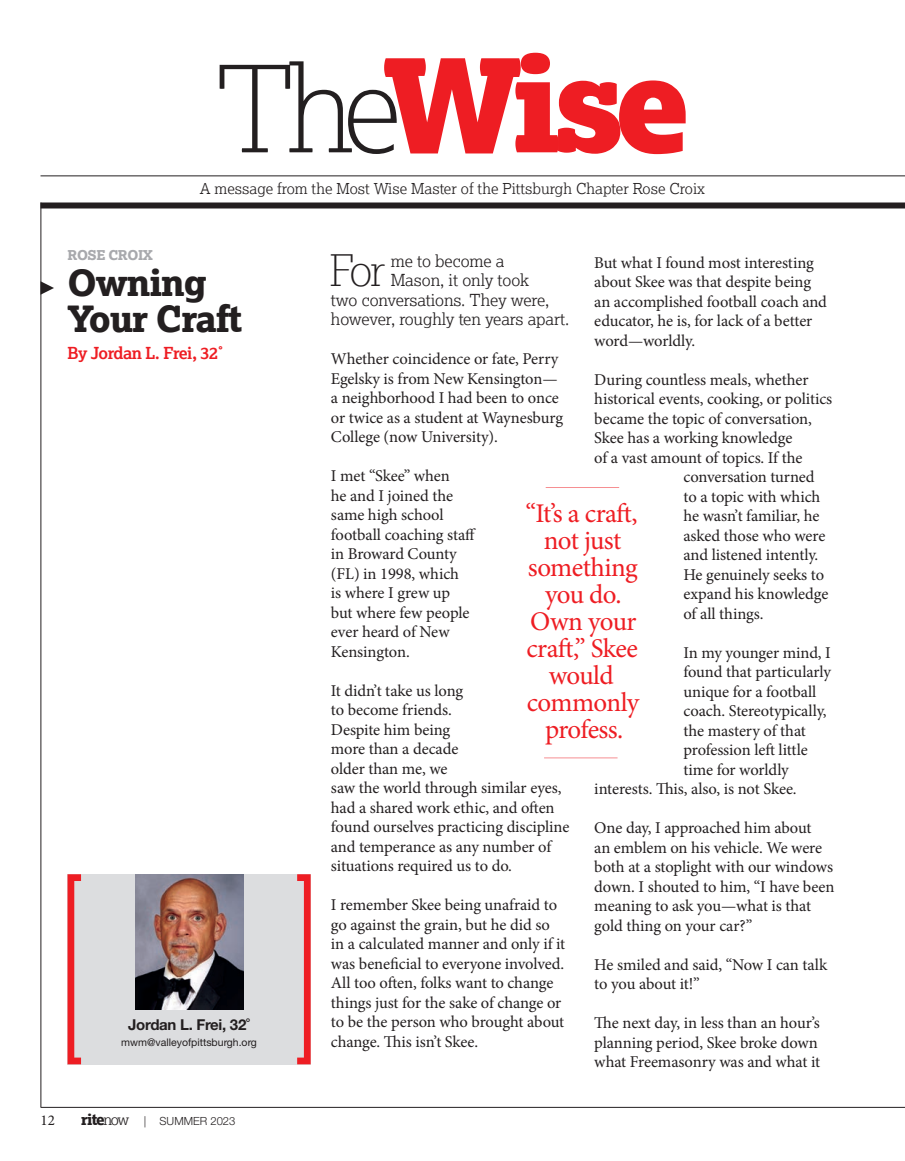
<style>
.page{position:relative;width:905px;height:1161px;background:#fff}
.page>*{position:absolute;margin:0;border:0;box-sizing:border-box;transform-origin:0 0}
.t1{font:900 129px "Lexia";color:#ee1d23}
.t2{font:100 43.2px "Lexia";color:#231f20}
.t3{font:800 36px/36px "Lexia";letter-spacing:-.03em;color:#231f20}
.t4{font:27px "Minion Pro";letter-spacing:-.025em;color:#ee1d23}
.t5{font:16.5px/19.5px "Minion Pro";letter-spacing:-.01em;color:#231f20}
.t6{font:300 16.5px "Lexia";letter-spacing:-.005em;color:#231f20}
.t7{font:700 16.5px "Lexia";letter-spacing:-.03em;color:#ee1d23}
.t8{font:300 15px "Lexia";color:#231f20}
.t9{font:700 15px "Helvetica Neue LT Std";letter-spacing:-.02em;color:#231f20}
.t10{font:800 15px "Lexia";color:#231f20}
.t11{font:15px "Minion Pro";color:#231f20}
.t12{font:800 13.5px "Lexia";letter-spacing:-.03em;color:#a8a9ad}
.t13{font:300 11.25px "Helvetica Neue LT Std";color:#231f20}
.t14{font:10.5px "Helvetica Neue LT Std";color:#231f20}
.s1{font-weight:100;font-size:120px;color:#231f20}
.s2{font-weight:300}
</style>
<div class="page">
<hr style="left:40px;top:176px;width:864px;height:1px;background:#231f20">
<div style="left:40px;top:202px;width:864px;height:6px;background:#231f20"></div>
<svg style="left:41px;top:281px;width:13px;height:14px"></svg>
<hr style="left:40px;top:1107px;width:864px;height:1px;background:#231f20">
<hr style="left:40px;top:202px;width:1px;height:905px;background:#231f20">
<hr style="left:545px;top:487px;width:74px;height:1px;background:#ee1d23">
<hr style="left:544px;top:758px;width:73px;height:1px;background:#ee1d23">
<div style="left:68px;top:874px;width:242px;height:190px;background:#dcdddf"></div>
<img style="left:135px;top:874px;width:108px;height:135px">
<svg style="left:297px;top:874px;width:13px;height:190px"></svg>
<svg style="left:68px;top:874px;width:13px;height:190px"></svg>
<p class="t1" style="left:215px;top:20px;width:477px"><span class="s1">The</span>Wise</p>
<p class="t8" style="left:200px;top:179px;width:506px">A message from the Most Wise Master of the Pittsburgh Chapter Rose Croix</p>
<p class="t12" style="left:68px;top:247px;width:87px">ROSE CROIX</p>
<p class="t3" style="left:68px;top:265px;width:176px">Owning<br>Your Craft</p>
<p class="t7" style="left:68px;top:343px;width:158px">By Jordan L. Frei, 32˚</p>
<p class="t9" style="left:128px;top:1015px;width:123px">Jordan L. Frei, 32˚</p>
<p class="t14" style="left:121px;top:1036px;width:137px">mwm@valleyofpittsburgh.org</p>
<p class="t11" style="left:40px;top:1111px;width:16px">12</p>
<p class="t10" style="left:81px;top:1110px;width:50px">rite<span class="s2">now</span></p>
<p class="t13" style="left:144px;top:1114px;width:93px">| SUMMER 2023</p>
<p class="t2" style="left:329px;top:243px;width:58px">For</p>
<p class="t6" style="left:390px;top:250px;width:115px">me to become a</p>
<p class="t5" style="left:594px;top:253px;width:234px">But what I found most interesting about Skee was that despite being an accomplished football coach and educator, he is, for lack of a better word—worldly.</p>
<p class="t5" style="left:594px;top:370px;width:216px">During countless meals, whether</p>
<p class="t5" style="left:594px;top:389px;width:239px">historical events, cooking, or politics</p>
<p class="t5" style="left:594px;top:409px;width:219px">became the topic of conversation,</p>
<p class="t5" style="left:594px;top:428px;width:199px">Skee has a working knowledge</p>
<p class="t5" style="left:594px;top:448px;width:210px">of a vast amount of topics. If the</p>
<p class="t5" style="left:683px;top:467px;width:133px">conversation turned</p>
<p class="t5" style="left:683px;top:487px;width:138px">to a topic with which</p>
<p class="t5" style="left:683px;top:506px;width:137px">he wasn’t familiar, he</p>
<p class="t5" style="left:683px;top:526px;width:143px">asked those who were</p>
<p class="t5" style="left:683px;top:545px;width:136px">and listened intently.</p>
<p class="t5" style="left:683px;top:565px;width:142px">He genuinely seeks to</p>
<p class="t5" style="left:683px;top:584px;width:146px">expand his knowledge</p>
<p class="t5" style="left:683px;top:604px;width:82px">of all things.</p>
<p class="t5" style="left:683px;top:643px;width:149px">In my younger mind, I</p>
<p class="t5" style="left:683px;top:662px;width:149px">found that particularly</p>
<p class="t5" style="left:683px;top:682px;width:134px">unique for a football</p>
<p class="t5" style="left:683px;top:701px;width:145px">coach. Stereotypically,</p>
<p class="t5" style="left:683px;top:721px;width:124px">the mastery of that</p>
<p class="t5" style="left:683px;top:740px;width:126px">profession left little</p>
<p class="t5" style="left:683px;top:760px;width:107px">time for worldly</p>
<p class="t5" style="left:594px;top:780px;width:204px">interests. This, also, is not Skee.</p>
<p class="t5" style="left:594px;top:819px;width:241px">One day, I approached him about<br>an emblem on his vehicle. We were both at a stoplight with our windows down. I shouted to him, “I have been meaning to ask you—what is that gold thing on your car?”</p>
<p class="t5" style="left:594px;top:955px;width:234px">He smiled and said, “Now I can talk to you about it!”</p>
<p class="t5" style="left:594px;top:1014px;width:227px">The next day, in less than an hour’s planning period, Skee broke down what Freemasonry was and what it</p>
<p class="t6" style="left:390px;top:270px;width:140px">Mason, it only took</p>
<p class="t6" style="left:331px;top:289px;width:220px">two conversations. They were,</p>
<p class="t6" style="left:331px;top:309px;width:240px">however, roughly ten years apart.</p>
<p class="t5" style="left:331px;top:349px;width:234px">Whether coincidence or fate, Perry<br>Egelsky is from New Kensington— a neighborhood I had been to once or twice as a student at Waynesburg<br>College (now University).</p>
<p class="t5" style="left:331px;top:466px;width:147px">I met “Skee” when<br>he and I joined the same high school football coaching staff in Broward County (FL) in 1998, which<br>is where I grew up<br>but where few people ever heard of New<br>Kensington.</p>
<p class="t5" style="left:331px;top:681px;width:240px">It didn’t take us long<br>to become friends.<br>Despite him being<br>more than a decade<br>older than me, we<br>saw the world through similar eyes, had a shared work ethic, and often found ourselves practicing discipline and temperance as any number of situations required us to do.</p>
<p class="t5" style="left:331px;top:895px;width:236px">I remember Skee being unafraid to go against the grain, but he did so in a calculated manner and only if it was beneficial to everyone involved.<br>All too often, folks want to change things just for the sake of change or to be the person who brought about change. This isn’t Skee.</p>
<p class="t4" style="left:525px;top:496px;width:113px">“It’s a craft,</p>
<p class="t4" style="left:543px;top:523px;width:79px">not just</p>
<p class="t4" style="left:528px;top:550px;width:111px">something</p>
<p class="t4" style="left:545px;top:577px;width:78px">you do.</p>
<p class="t4" style="left:530px;top:604px;width:108px">Own your</p>
<p class="t4" style="left:526px;top:631px;width:113px">craft,” Skee</p>
<p class="t4" style="left:548px;top:658px;width:67px">would</p>
<p class="t4" style="left:526px;top:685px;width:114px">commonly</p>
<p class="t4" style="left:545px;top:712px;width:80px">profess.</p>
</div>
